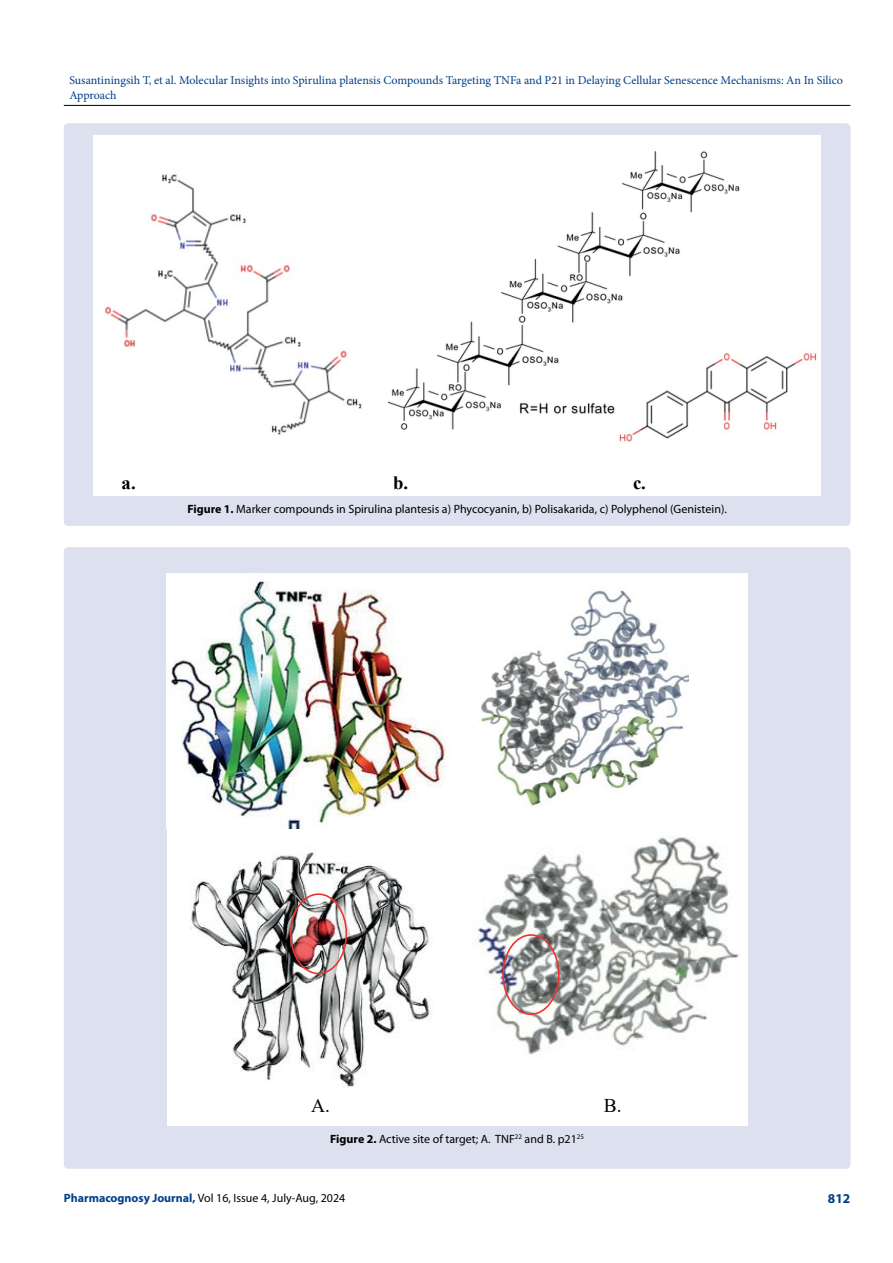
<style>
.page{position:relative;width:893px;height:1263px;background:#fff}
.page>*{position:absolute;margin:0;border:0;box-sizing:border-box;transform-origin:0 0}
.t1{font:19.5px "Times New Roman";color:#000}
.t2{font:700 18.75px "Times New Roman";color:#000}
.t3{font:700 13.5px "Myriad Pro";color:#003e88}
.t4{font:12px "Myriad Pro";color:#000}
.t5{font:12px/14.4px "Minion Pro";color:#003e88}
.s1{font-weight:700}
.s2{font-weight:700;color:#003e88}
</style>
<div class="page">
<hr style="left:64px;top:105px;width:786px;height:1px;background:#000">
<div style="left:64px;top:123px;width:786px;height:403px;background:#dde0ef;border-radius:4px"></div>
<div style="left:94px;top:136px;width:727px;height:360px;background:#fff"></div>
<img style="left:388px;top:150px;width:352px;height:280px">
<img style="left:618px;top:333px;width:201px;height:111px">
<img style="left:104px;top:174px;width:258px;height:261px">
<div style="left:64px;top:547px;width:786px;height:622px;background:#dde0ef;border-radius:4px"></div>
<div style="left:167px;top:573px;width:581px;height:552px;background:#fff"></div>
<img style="left:473px;top:836px;width:266px;height:219px">
<img style="left:190px;top:852px;width:240px;height:235px">
<div style="left:290px;top:893px;width:57px;height:81px;border:2px solid #ee322e;border-radius:50%"></div>
<div style="left:502px;top:934px;width:58px;height:81px;border:2px solid #ee322e;border-radius:50%"></div>
<img style="left:171px;top:581px;width:276px;height:247px">
<img style="left:479px;top:586px;width:209px;height:221px">
<p class="t5" style="left:69px;top:73px;width:775px">Susantiningsih T, et al. Molecular Insights into Spirulina platensis Compounds Targeting TNFa and P21 in Delaying Cellular Senescence Mechanisms: An In Silico<br>Approach</p>
<h2 class="t2" style="left:122px;top:469px;width:16px">a.</h2>
<h2 class="t2" style="left:393px;top:469px;width:17px">b.</h2>
<h2 class="t2" style="left:633px;top:469px;width:14px">c.</h2>
<p class="t4" style="left:187px;top:502px;width:541px"><span class="s1">Figure 1.</span> Marker compounds in Spirulina plantesis a) Phycocyanin, b) Polisakarida, c) Polyphenol (Genistein).</p>
<h1 class="t1" style="left:311px;top:1091px;width:20px">A.</h1>
<h1 class="t1" style="left:604px;top:1091px;width:19px">B.</h1>
<p class="t4" style="left:330px;top:1131px;width:255px"><span class="s1">Figure 2.</span> Active site of target; A. TNF<sup>22</sup> and B. p21<sup>25</sup></p>
<p class="t4" style="left:64px;top:1190px;width:283px"><span class="s2">Pharmacognosy Journal,</span> Vol 16, Issue 4, July-Aug, 2024</p>
<p class="t3" style="left:828px;top:1189px;width:24px">812</p>
</div>
